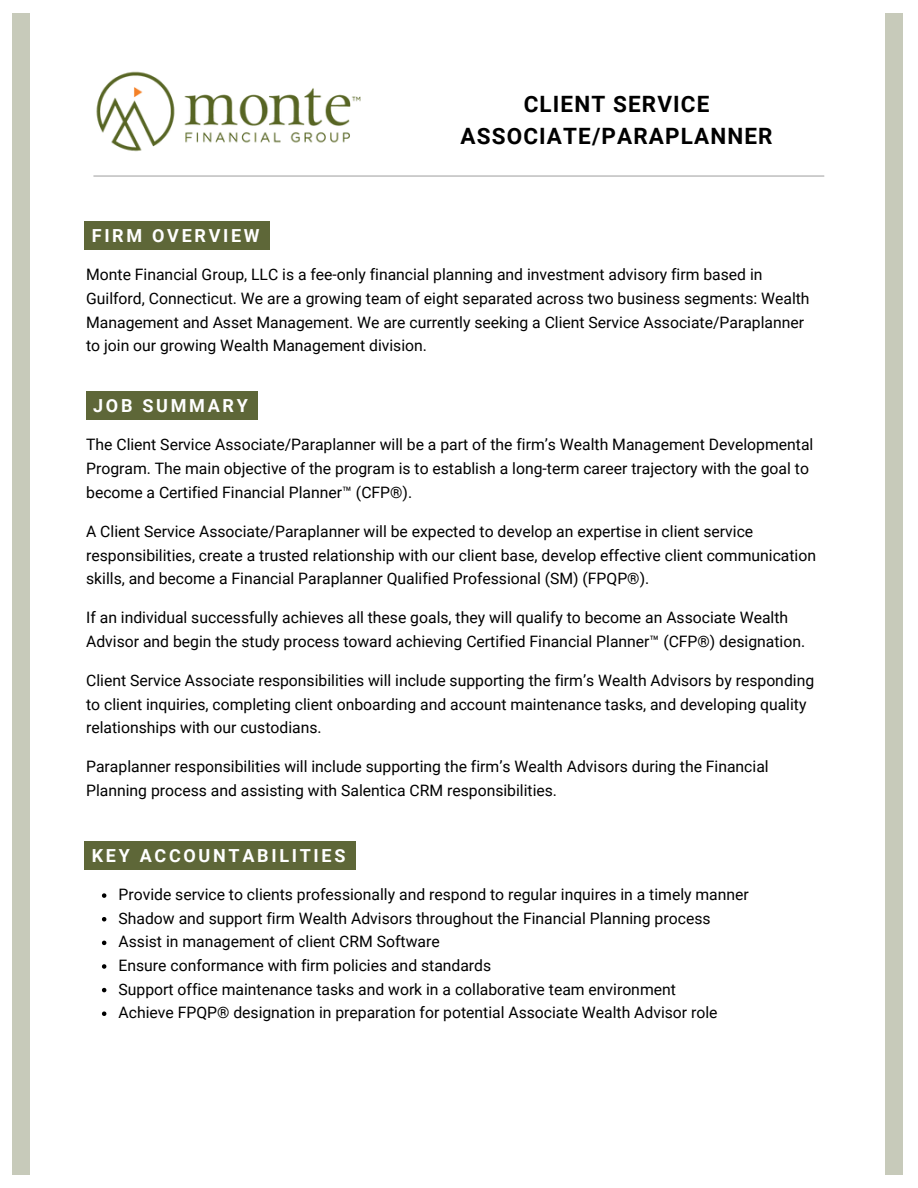
<style>
.page{position:relative;width:918px;height:1188px;background:#fff}
.page>*{position:absolute;margin:0;border:0;box-sizing:border-box;transform-origin:0 0}
.t1{font:700 22.5px/31.5px "Roboto";letter-spacing:.05em;color:#000;text-align:center}
.t2{font:700 18px "Roboto";letter-spacing:.15em;color:#fff}
.t3{font:15.75px/23.7px "Roboto";color:#000}
</style>
<div class="page">
<div style="left:12px;top:13px;width:18px;height:1161px;background:#c7caba"></div>
<div style="left:885px;top:13px;width:18px;height:1161px;background:#c7caba"></div>
<hr style="left:94px;top:175px;width:730px;height:2px;background:#a8a8a8">
<img style="left:96px;top:71px;width:265px;height:81px">
<div style="left:85px;top:221px;width:185px;height:29px;background:#5e6738"></div>
<div style="left:86px;top:391px;width:172px;height:29px;background:#5e6738"></div>
<div style="left:85px;top:841px;width:271px;height:29px;background:#5e6738"></div>
<svg style="left:102px;top:893px;width:4px;height:5px"></svg>
<svg style="left:102px;top:917px;width:4px;height:4px"></svg>
<svg style="left:102px;top:941px;width:4px;height:4px"></svg>
<svg style="left:102px;top:964px;width:4px;height:5px"></svg>
<svg style="left:102px;top:988px;width:4px;height:4px"></svg>
<svg style="left:102px;top:1011px;width:4px;height:5px"></svg>
<h1 class="t1" style="left:461px;top:89px;width:314px">CLIENT SERVICE<br>ASSOCIATE/PARAPLANNER</h1>
<p class="t2" style="left:92px;top:225px;width:169px">FIRM OVERVIEW</p>
<p class="t3" style="left:86px;top:263px;width:725px">Monte Financial Group, LLC is a fee-only financial planning and investment advisory firm based in Guilford, Connecticut. We are a growing team of eight separated across two business segments: Wealth Management and Asset Management. We are currently seeking a Client Service Associate/Paraplanner to join our growing Wealth Management division.</p>
<p class="t2" style="left:93px;top:395px;width:156px">JOB SUMMARY</p>
<p class="t3" style="left:86px;top:433px;width:729px">The Client Service Associate/Paraplanner will be a part of the firm’s Wealth Management Developmental<br>Program. The main objective of the program is to establish a long-term career trajectory with the goal to become a Certified Financial Planner™ (CFP®).</p>
<p class="t3" style="left:86px;top:520px;width:731px">A Client Service Associate/Paraplanner will be expected to develop an expertise in client service responsibilities, create a trusted relationship with our client base, develop effective client communication skills, and become a Financial Paraplanner Qualified Professional (SM) (FPQP®).</p>
<p class="t3" style="left:86px;top:606px;width:721px">If an individual successfully achieves all these goals, they will qualify to become an Associate Wealth<br>Advisor and begin the study process toward achieving Certified Financial Planner™ (CFP®) designation.</p>
<p class="t3" style="left:86px;top:669px;width:730px">Client Service Associate responsibilities will include supporting the firm’s Wealth Advisors by responding to client inquiries, completing client onboarding and account maintenance tasks, and developing quality relationships with our custodians.</p>
<p class="t3" style="left:86px;top:755px;width:684px">Paraplanner responsibilities will include supporting the firm’s Wealth Advisors during the Financial<br>Planning process and assisting with Salentica CRM responsibilities.</p>
<p class="t2" style="left:92px;top:845px;width:255px">KEY ACCOUNTABILITIES</p>
<p class="t3" style="left:119px;top:883px;width:632px">Provide service to clients professionally and respond to regular inquires in a timely manner Shadow and support firm Wealth Advisors throughout the Financial Planning process Assist in management of client CRM Software<br>Ensure conformance with firm policies and standards<br>Support office maintenance tasks and work in a collaborative team environment<br>Achieve FPQP® designation in preparation for potential Associate Wealth Advisor role</p>
</div>
